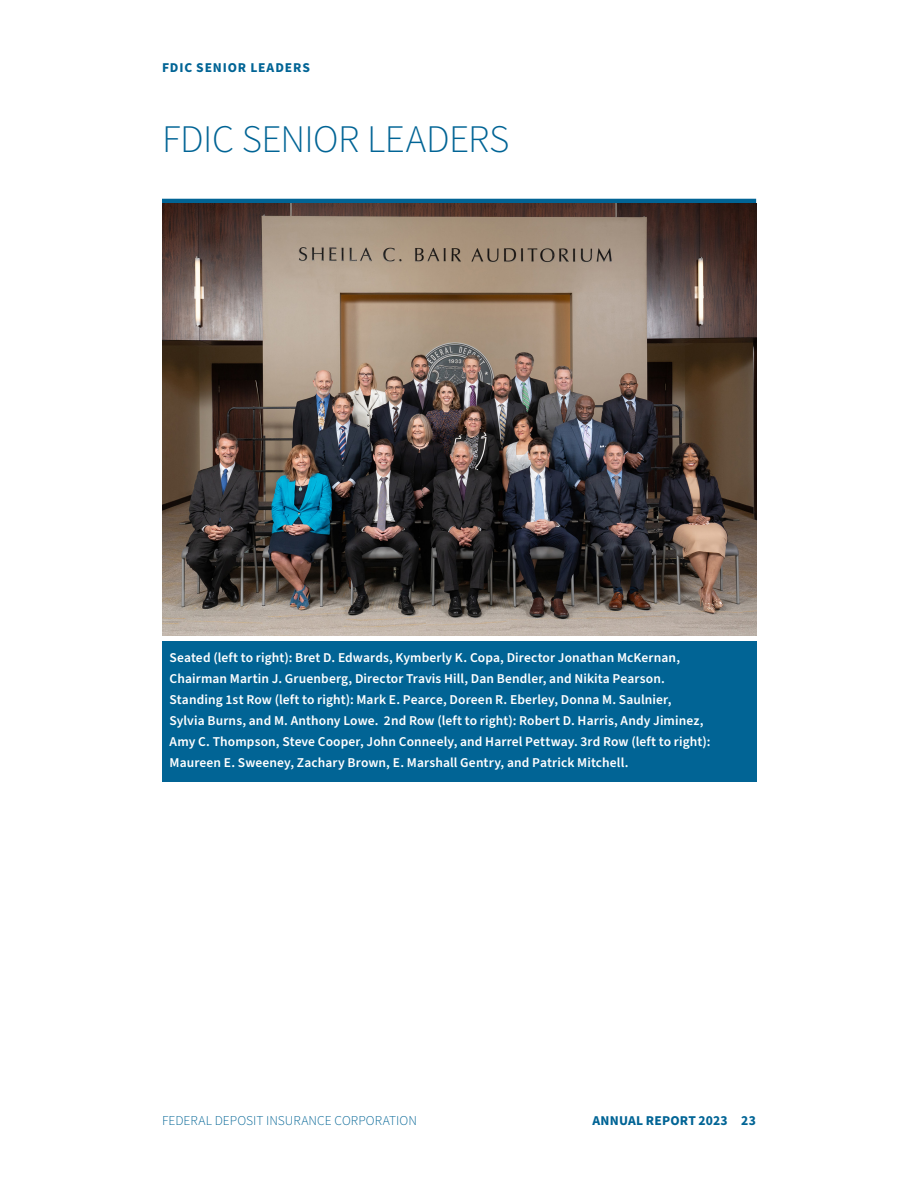
<style>
.page{position:relative;width:918px;height:1188px;background:#fff}
.page>*{position:absolute;margin:0;border:0;box-sizing:border-box;transform-origin:0 0}
.t1{font:300 39px "Source Sans Pro";letter-spacing:-.015em;color:#016495}
.t2{font:600 13.5px/21px "Source Sans Pro";letter-spacing:.01em;color:#fff}
.t3{font:300 13.5px "Source Sans Pro";letter-spacing:.005em;color:#016495}
.t4{font:700 13.5px "Source Sans Pro";letter-spacing:.015em;color:#016495}
.t5{font:700 13.5px "Source Sans Pro";letter-spacing:.055em;color:#016495}
</style>
<div class="page">
<div style="left:162px;top:642px;width:594px;height:140px;background:#016495"></div>
<hr style="left:162px;top:199px;width:594px;height:4px;background:#016495">
<img style="left:162px;top:203px;width:594px;height:432px">
<p class="t5" style="left:162px;top:58px;width:149px">FDIC SENIOR LEADERS</p>
<h3 class="t1" style="left:162px;top:113px;width:349px">FDIC SENIOR LEADERS</h3>
<p class="t2" style="left:170px;top:648px;width:542px">Seated (left to right): Bret D. Edwards, Kymberly K. Copa, Director Jonathan McKernan, Chairman Martin J. Gruenberg, Director Travis Hill, Dan Bendler, and Nikita Pearson.<br>Standing 1st Row (left to right): Mark E. Pearce, Doreen R. Eberley, Donna M. Saulnier,<br>Sylvia Burns, and M. Anthony Lowe. 2nd Row (left to right): Robert D. Harris, Andy Jiminez, Amy C. Thompson, Steve Cooper, John Conneely, and Harrel Pettway. 3rd Row (left to right):<br>Maureen E. Sweeney, Zachary Brown, E. Marshall Gentry, and Patrick Mitchell.</p>
<p class="t3" style="left:162px;top:1111px;width:257px">FEDERAL DEPOSIT INSURANCE CORPORATION</p>
<p class="t4" style="left:593px;top:1111px;width:165px">ANNUAL REPORT 2023 23</p>
</div>
